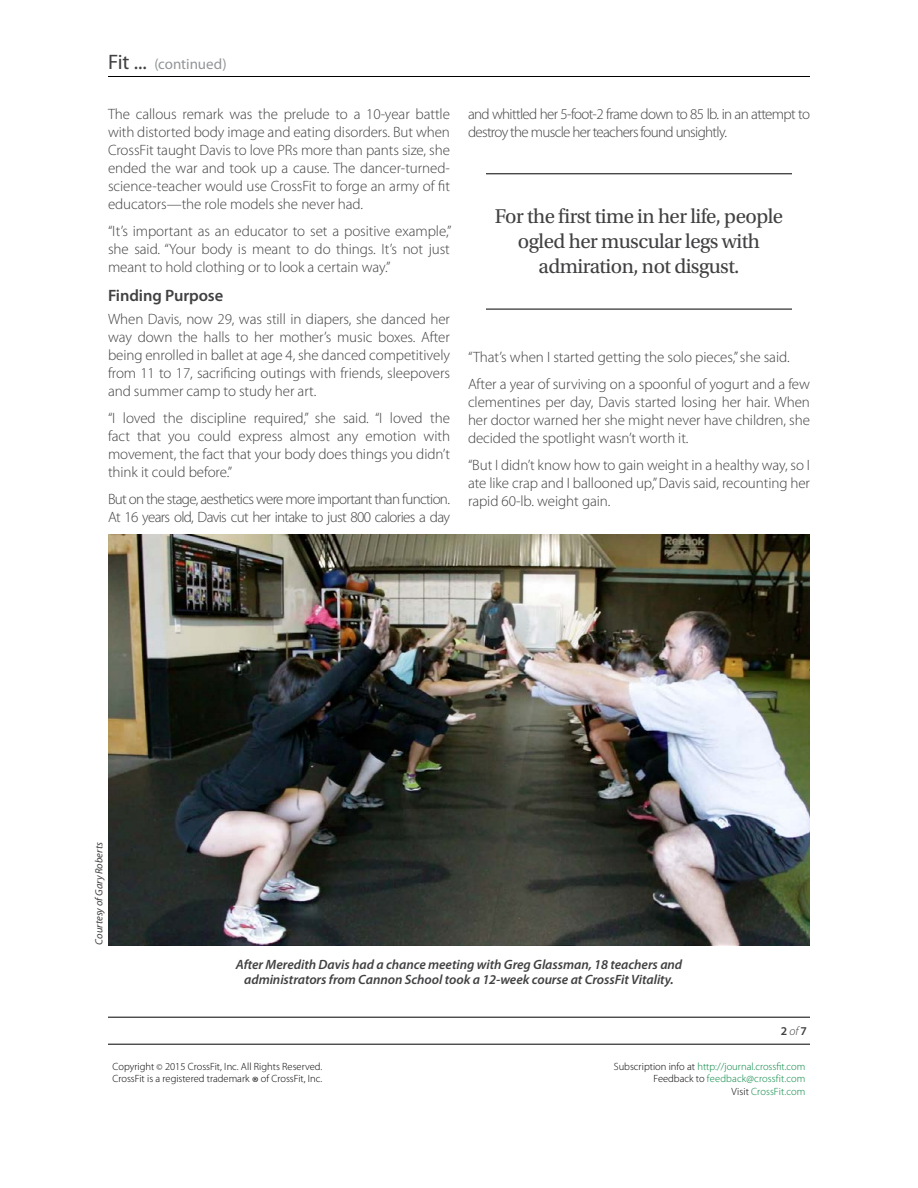
<style>
.page{position:relative;width:918px;height:1188px;background:#fff}
.page>*{position:absolute;margin:0;border:0;box-sizing:border-box;transform-origin:0 0}
.t1{font:21px/25.2px "Utopia Std";letter-spacing:-.025em;color:#414042;text-align:center}
.t2{font:600 16.5px "Myriad Pro";letter-spacing:-.005em;color:#414042}
.t3{font:300 15px/18px "Myriad Pro";letter-spacing:-.005em;color:#414042;text-align:justify}
.t4{font:300 15px/18px "Myriad Pro";letter-spacing:-.045em;color:#414042}
.t5{font:15px "Myriad Pro";letter-spacing:-.005em;color:#939598}
.t6{font:italic 600 13.5px/15px "Myriad Pro";letter-spacing:-.005em;color:#414042;text-align:center}
.t7{font:600 12px "Myriad Pro";color:#414042}
.t8{font:300 10.5px/12.6px "Myriad Pro";color:#00853f;text-align:right}
.t9{font:300 10.5px/12px "Myriad Pro";color:#000}
.t10{font:italic 10.5px "Myriad Pro";letter-spacing:-.005em;color:#414042}
.s1{font-size:21px;color:#414042}
.s2{font-weight:300;font-style:italic}
.s3{font-size:9px}
.s4{font-size:16.5px}
.s5{color:#000}
</style>
<div class="page">
<hr style="left:108px;top:76px;width:702px;height:1px;background:#000">
<hr style="left:108px;top:1017px;width:702px;height:1px;background:#000">
<hr style="left:108px;top:1044px;width:702px;height:1px;background:#000">
<hr style="left:486px;top:174px;width:306px;height:1px;background:#000">
<hr style="left:486px;top:309px;width:306px;height:1px;background:#000">
<img style="left:108px;top:535px;width:702px;height:411px">
<p class="t5" style="left:108px;top:56px;width:120px"><span class="s1">Fit ...</span> (continued)</p>
<p class="t3" style="left:108px;top:106px;width:344px">The callous remark was the prelude to a 10-year battle with distorted body image and eating disorders. But when CrossFit taught Davis to love PRs more than pants size, she ended the war and took up a cause. The dancer-turned&shy;science-teacher would use CrossFit to forge an army of fit educators—the role models she never had.</p>
<p class="t3" style="left:108px;top:223px;width:345px">“It’s important as an educator to set a positive example,” she said. “Your body is meant to do things. It’s not just meant to hold clothing or to look a certain way.”</p>
<p class="t2" style="left:108px;top:286px;width:117px">Finding Purpose</p>
<p class="t3" style="left:108px;top:310px;width:344px">When Davis, now 29, was still in diapers, she danced her way down the halls to her mother’s music boxes. After being enrolled in ballet at age 4, she danced competitively from 11 to 17, sacrificing outings with friends, sleepovers and summer camp to study her art.</p>
<p class="t3" style="left:108px;top:409px;width:344px">“I loved the discipline required,” she said. “I loved the fact that you could express almost any emotion with movement, the fact that your body does things you didn’t think it could before.”</p>
<p class="t4" style="left:108px;top:490px;width:344px">But on the stage, aesthetics were more important than function.<br>At 16 years old, Davis cut her intake to just 800 calories a day</p>
<p class="t4" style="left:468px;top:106px;width:344px">and whittled her 5-foot-2 frame down to 85 lb. in an attempt to destroy the muscle her teachers found unsightly.</p>
<h1 class="t1" style="left:495px;top:204px;width:290px">For the first time in her life, people ogled her muscular legs with admiration, not disgust.</h1>
<p class="t3" style="left:468px;top:344px;width:344px;line-height:27px">“That’s when I started getting the solo pieces,” she said.<br>After a year of surviving on a spoonful of yogurt and a few</p>
<p class="t3" style="left:468px;top:394px;width:344px">clementines per day, Davis started losing her hair. When her doctor warned her she might never have children, she decided the spotlight wasn’t worth it.</p>
<p class="t3" style="left:468px;top:457px;width:344px">“But I didn’t know how to gain weight in a healthy way, so I ate like crap and I ballooned up,” Davis said, recounting her rapid 60-lb. weight gain.</p>
<p class="t10" style="left:93px;top:945px;width:104px;rotate:-90deg">Courtesy of Gary Roberts</p>
<p class="t6" style="left:236px;top:957px;width:448px">After Meredith Davis had a chance meeting with Greg Glassman, 18 teachers and administrators from Cannon School took a 12-week course at CrossFit Vitality.</p>
<p class="t7" style="left:781px;top:1024px;width:28px">2 <span class="s2">of</span> 7</p>
<p class="t9" style="left:112px;top:1061px;width:211px">Copyright <span class="s3">©</span> 2015 CrossFit, Inc. All Rights Reserved.<br>CrossFit is a registered trademark <span class="s4">®</span> of CrossFit, Inc.</p>
<p class="t8" style="left:614px;top:1060px;width:193px"><span class="s5">Subscription info at</span> http://journal.crossfit.com<br><span class="s5">Feedback to</span> feedback@crossfit.com<br><span class="s5">Visit</span> CrossFit.com</p>
</div>
